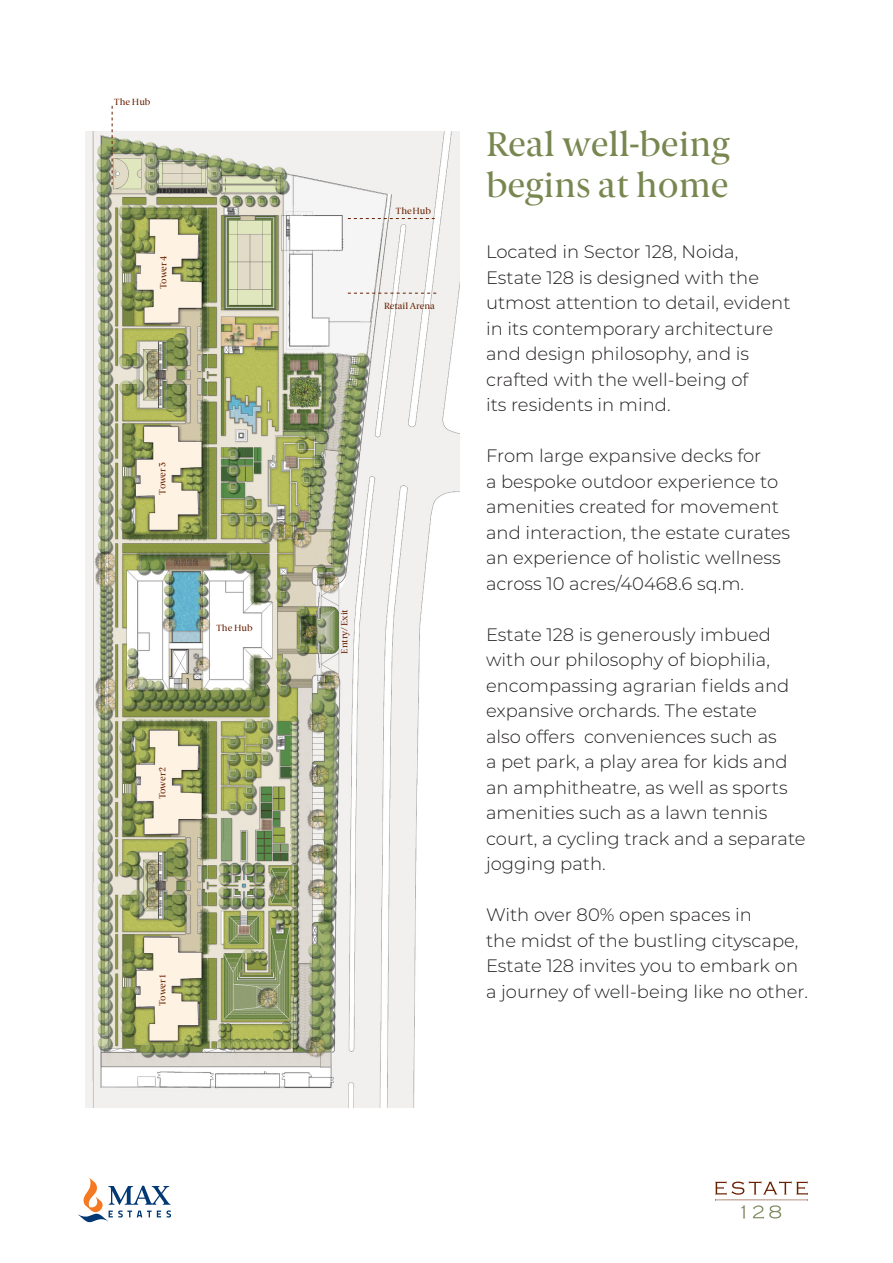
<style>
.page{position:relative;width:893px;height:1263px;background:#fff}
.page>*{position:absolute;margin:0;border:0;box-sizing:border-box;transform-origin:0 0}
.Headers{font:34.5px "Berlingske Serif";color:#788750}
.body_text{font:300 18px/25.5px "Montserrat";color:#231f20}
.t1{font:9px "Berlingske Serif";color:#692000}
</style>
<div class="page">
<img style="left:85px;top:132px;width:374px;height:975px">
<svg style="left:112px;top:106px;width:1px;height:79px"></svg>
<svg style="left:348px;top:218px;width:87px;height:1px"></svg>
<svg style="left:348px;top:293px;width:88px;height:1px"></svg>
<svg style="left:78px;top:1178px;width:93px;height:44px"></svg>
<svg style="left:715px;top:1181px;width:93px;height:38px"></svg>
<p class="t1" style="left:114px;top:97px;width:38px">The Hub</p>
<p class="t1" style="left:159px;top:289px;width:35px;rotate:-90deg">Tower 4</p>
<p class="t1" style="left:158px;top:495px;width:34px;rotate:-90deg">Tower 3</p>
<p class="t1" style="left:216px;top:623px;width:38px">The Hub</p>
<p class="t1" style="left:158px;top:799px;width:34px;rotate:-90deg">Tower 2</p>
<p class="t1" style="left:158px;top:1006px;width:34px;rotate:-90deg">Tower 1</p>
<p class="t1" style="left:395px;top:206px;width:37px">The Hub</p>
<p class="t1" style="left:384px;top:301px;width:52px">Retail Arena</p>
<p class="t1" style="left:339px;top:654px;width:46px;rotate:-90deg">Entry/ Exit</p>
<p class="Headers" style="left:486px;top:126px;width:245px">Real well-being</p>
<p class="Headers" style="left:486px;top:167px;width:244px">begins at home</p>
<p class="body_text" style="left:486px;top:238px;width:306px">Located in Sector 128, Noida,<br>Estate 128 is designed with the utmost attention to detail, evident in its contemporary architecture and design philosophy, and is crafted with the well-being of<br>its residents in mind.</p>
<p class="body_text" style="left:486px;top:442px;width:306px">From large expansive decks for<br>a bespoke outdoor experience to amenities created for movement and interaction, the estate curates an experience of holistic wellness across 10 acres/40468.6 sq.m.</p>
<p class="body_text" style="left:486px;top:621px;width:321px">Estate 128 is generously imbued with our philosophy of biophilia, encompassing agrarian fields and expansive orchards. The estate<br>also offers conveniences such as<br>a pet park, a play area for kids and an amphitheatre, as well as sports amenities such as a lawn tennis court, a cycling track and a separate jogging path.</p>
<p class="body_text" style="left:486px;top:901px;width:324px">With over 80% open spaces in<br>the midst of the bustling cityscape, Estate 128 invites you to embark on a journey of well-being like no other.</p>
</div>
